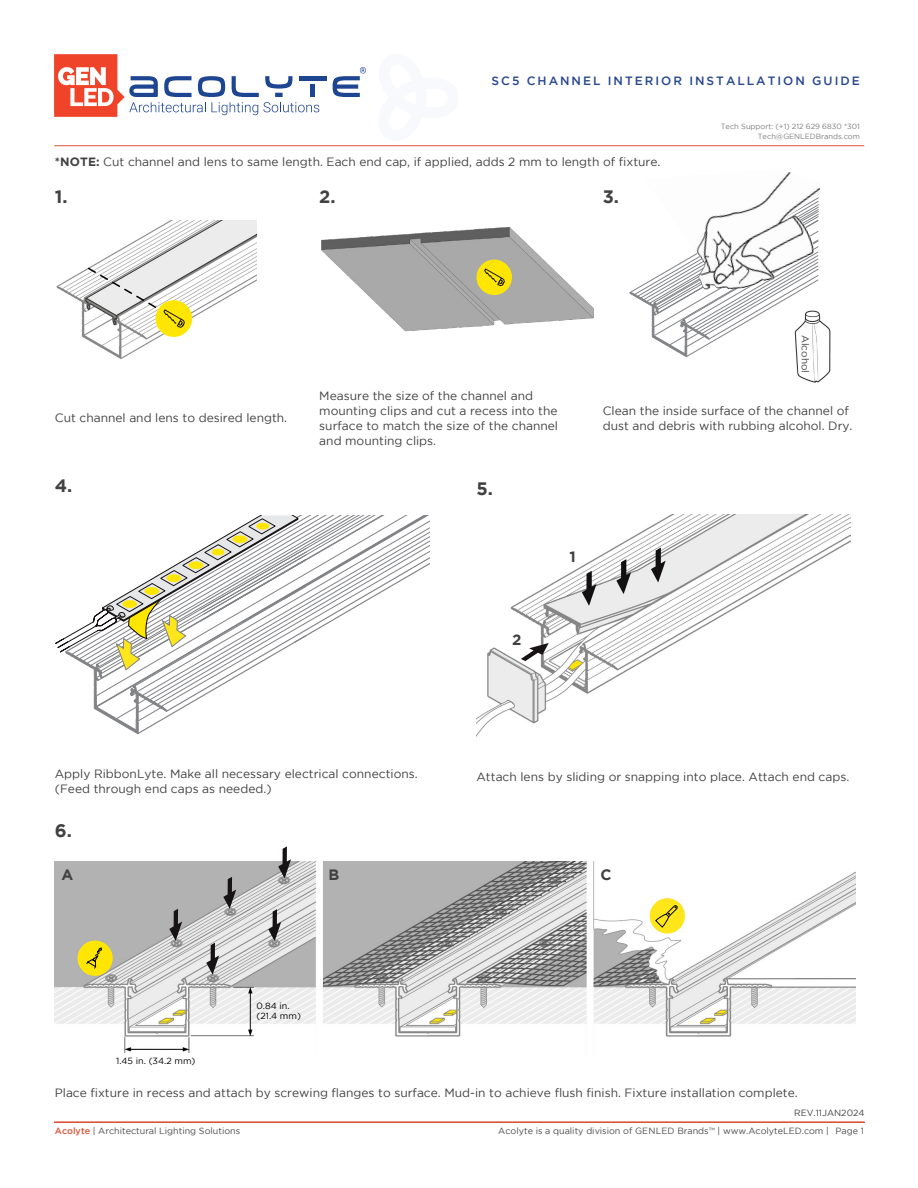
<style>
.page{position:relative;width:918px;height:1188px;background:#fff}
.page>*{position:absolute;margin:0;border:0;box-sizing:border-box;transform-origin:0 0}
.t1{font:700 18px "Gotham";color:#414042}
.t2{font:700 15px "Gotham";color:#414042}
.t3{font:12px/15px "Gotham";color:#414042}
.t4{font:500 12px "Gotham";letter-spacing:.165em;color:#26478e}
.t5{font:10.05px "Gotham";color:#414042}
.t6{font:9px "Gotham";color:#4a4a4b}
.t7{font:9px/10.5px "Gotham";color:#000}
.t8{font:9px "Gotham";color:#414042}
.t9{font:7.5px/10.5px "Gotham";color:#7d7d7d;text-align:right}
.s1{font-weight:700}
.s2{font-weight:500;color:#db5337}
.s3{color:#58595b}
</style>
<div class="page">
<svg style="left:54px;top:54px;width:265px;height:63px"></svg>
<div style="left:310px;top:85px;width:5px;height:12px;background:#1d4592"></div>
<hr style="left:299px;top:76px;width:27px;height:4px;background:#1d4592">
<svg style="left:333px;top:67px;width:33px;height:30px"></svg>
<hr style="left:54px;top:145px;width:810px;height:1px;background:#db5337">
<hr style="left:54px;top:1122px;width:811px;height:1px;background:#db5337">
<svg style="left:629px;top:283px;width:173px;height:75px"></svg>
<img style="left:645px;top:172px;width:175px;height:118px">
<img style="left:793px;top:309px;width:38px;height:74px">
<img style="left:56px;top:220px;width:200px;height:139px">
<div style="left:156px;top:300px;width:36px;height:37px;background:#ffe600;border-radius:50%"></div>
<svg style="left:86px;top:266px;width:99px;height:62px"></svg>
<img style="left:321px;top:226px;width:273px;height:106px">
<svg style="left:477px;top:260px;width:35px;height:35px"></svg>
<img style="left:54px;top:862px;width:801px;height:191px">
<svg style="left:223px;top:877px;width:13px;height:32px"></svg>
<svg style="left:169px;top:909px;width:13px;height:32px"></svg>
<svg style="left:278px;top:846px;width:13px;height:32px"></svg>
<svg style="left:206px;top:943px;width:13px;height:32px"></svg>
<svg style="left:268px;top:909px;width:13px;height:32px"></svg>
<div style="left:78px;top:941px;width:35px;height:35px;background:#ffe600;border-radius:50%"></div>
<svg style="left:86px;top:947px;width:16px;height:22px"></svg>
<div style="left:650px;top:898px;width:35px;height:36px;background:#fee61a;border-radius:50%"></div>
<svg style="left:655px;top:905px;width:23px;height:23px"></svg>
<svg style="left:55px;top:516px;width:375px;height:218px"></svg>
<img style="left:477px;top:515px;width:374px;height:221px">
<svg style="left:521px;top:643px;width:28px;height:18px"></svg>
<div style="left:212px;top:549px;width:12px;height:6px;background:#ffe600;border-radius:50%"></div>
<div style="left:256px;top:523px;width:13px;height:7px;background:#ffe600;border-radius:50%"></div>
<p class="t4" style="left:492px;top:74px;width:370px">SC5 CHANNEL INTERIOR INSTALLATION GUIDE</p>
<p class="t9" style="left:721px;top:121px;width:141px">Tech Support: (+1) 212 629 6830 *301<br>Tech@GENLEDBrands.com</p>
<p class="t3" style="left:55px;top:154px;width:607px"><span class="s1">*NOTE:</span> Cut channel and lens to same length. Each end cap, if applied, adds 2 mm to length of fixture.</p>
<h1 class="t1" style="left:55px;top:187px;width:14px">1.</h1>
<h1 class="t1" style="left:319px;top:187px;width:18px">2.</h1>
<h1 class="t1" style="left:603px;top:187px;width:18px">3.</h1>
<p class="t5" style="left:811px;top:335px;width:39px;rotate:90deg">Alcohol</p>
<p class="t3" style="left:319px;top:388px;width:240px">Measure the size of the channel and mounting clips and cut a recess into the surface to match the size of the channel and mounting clips.</p>
<p class="t3" style="left:55px;top:410px;width:234px">Cut channel and lens to desired length.</p>
<p class="t3" style="left:603px;top:403px;width:251px">Clean the inside surface of the channel of dust and debris with rubbing alcohol. Dry.</p>
<h1 class="t1" style="left:55px;top:475px;width:19px">4.</h1>
<p class="t3" style="left:55px;top:766px;width:364px">Apply RibbonLyte. Make all necessary electrical connections. (Feed through end caps as needed.)</p>
<h1 class="t1" style="left:55px;top:820px;width:19px">6.</h1>
<h1 class="t1" style="left:477px;top:478px;width:18px">5.</h1>
<p class="t2" style="left:512px;top:631px;width:11px">2</p>
<p class="t2" style="left:569px;top:548px;width:8px">1</p>
<p class="t3" style="left:477px;top:769px;width:374px">Attach lens by sliding or snapping into place. Attach end caps.</p>
<p class="t2" style="left:62px;top:866px;width:13px">A</p>
<p class="t2" style="left:328px;top:866px;width:12px">B</p>
<p class="t2" style="left:601px;top:866px;width:13px">C</p>
<p class="t7" style="left:116px;top:1055px;width:81px">1.45 in. (34.2 mm)</p>
<p class="t7" style="left:256px;top:1000px;width:46px">0.84 in. (21.4 mm)</p>
<p class="t3" style="left:55px;top:1085px;width:745px">Place fixture in recess and attach by screwing flanges to surface. Mud-in to achieve flush finish. Fixture installation complete.</p>
<p class="t8" style="left:794px;top:1107px;width:72px">REV.11JAN2024</p>
<p class="t6" style="left:55px;top:1126px;width:187px"><span class="s2">Acolyte</span> | Architectural Lighting Solutions</p>
<p class="t6" style="left:498px;top:1126px;width:367px">Acolyte is a quality division of GENLED Brands<span class="s3">™</span> | www.AcolyteLED.com | Page 1</p>
</div>
